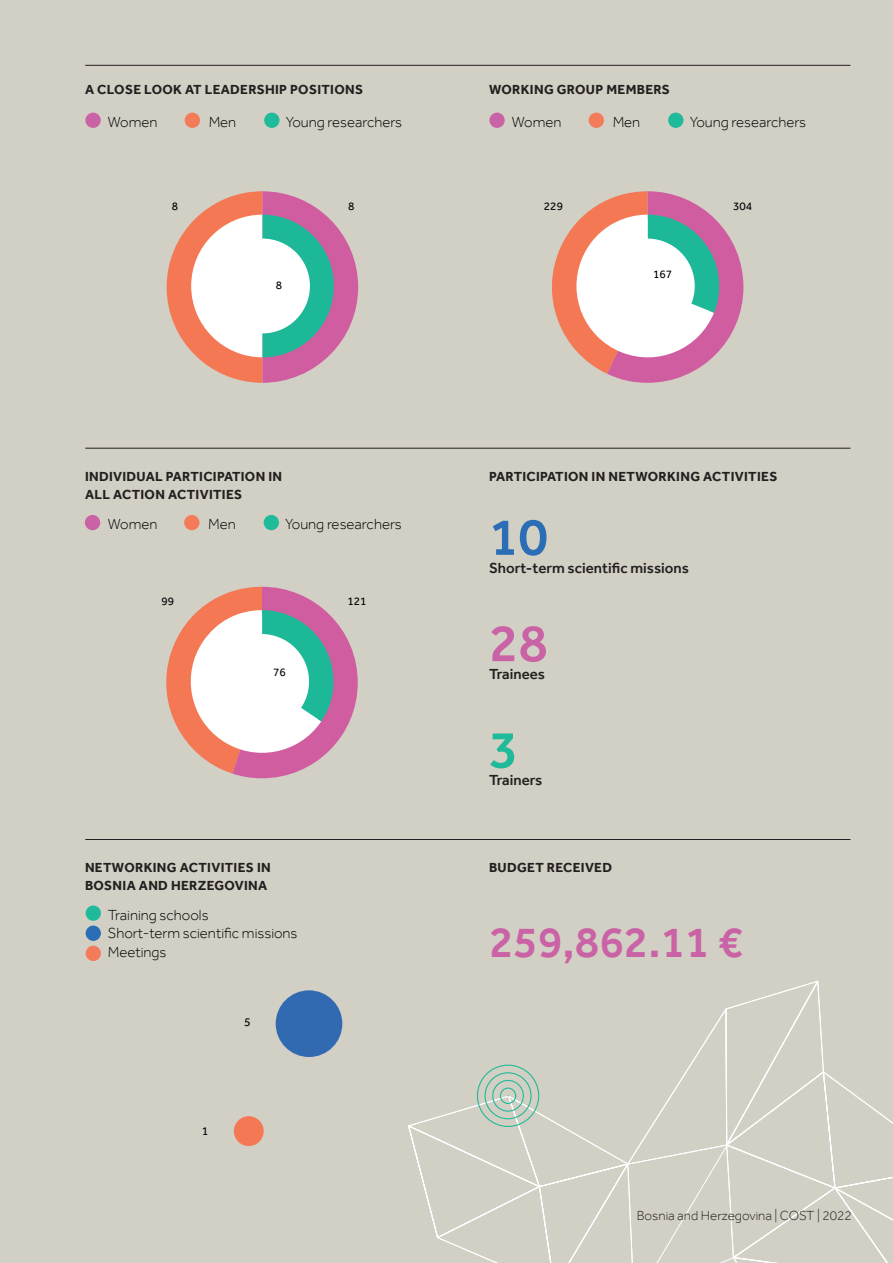
<style>
.page{position:relative;width:893px;height:1263px;background:#d2cfc4}
.page>*{position:absolute;margin:0;border:0;box-sizing:border-box;transform-origin:0 0}
.t1{font:500 54px "Effra";color:#2b6eb6}
.t2{font:500 54px "Effra";color:#ca63a6}
.t3{font:500 54px "Effra";color:#1fba9a}
.t4{font:500 45px "Effra";color:#ca63a6}
.t5{font:300 15px/18.6px "Effra";color:#000}
.t6{font:500 15px "Effra";color:#231f20}
.t7{font:700 13.5px/18px "Effra";letter-spacing:.025em;color:#231f20}
.t8{font:300 13.5px "Effra";color:#231f20}
.t9{font:12.15px "Effra";color:#000002}
.t10{font:11.7px "Effra";color:#000002}
</style>
<div class="page">
<div style="left:276px;top:990px;width:66px;height:67px;background:#326ab2;border-radius:33px"></div>
<div style="left:234px;top:1116px;width:30px;height:30px;background:#f37853;border-radius:15px"></div>
<svg style="left:166px;top:587px;width:192px;height:191px"></svg>
<div style="left:214px;top:634px;width:95px;height:95px;background:#fff;border-radius:50%"></div>
<svg style="left:551px;top:191px;width:192px;height:192px"></svg>
<div style="left:600px;top:239px;width:95px;height:94px;background:#fff;border-radius:50%"></div>
<svg style="left:167px;top:191px;width:191px;height:192px"></svg>
<div style="left:215px;top:239px;width:95px;height:94px;background:#fff;border-radius:50%"></div>
<div style="left:85px;top:515px;width:15px;height:15px;background:#ca63a6;border-radius:50%"></div>
<div style="left:184px;top:515px;width:15px;height:15px;background:#f47b59;border-radius:50%"></div>
<div style="left:264px;top:515px;width:15px;height:15px;background:#1fba9a;border-radius:50%"></div>
<div style="left:85px;top:113px;width:16px;height:15px;background:#ca63a6;border-radius:50%"></div>
<div style="left:185px;top:113px;width:15px;height:15px;background:#f47b59;border-radius:50%"></div>
<div style="left:264px;top:113px;width:15px;height:15px;background:#1fba9a;border-radius:50%"></div>
<div style="left:86px;top:905px;width:15px;height:16px;background:#1fba9a;border-radius:50%"></div>
<div style="left:86px;top:925px;width:15px;height:16px;background:#2b6eb6;border-radius:50%"></div>
<svg style="left:408px;top:980px;width:485px;height:283px"></svg>
<hr style="left:85px;top:448px;width:765px;height:1px;background:#231f20">
<hr style="left:85px;top:65px;width:765px;height:1px;background:#231f20">
<hr style="left:85px;top:839px;width:765px;height:1px;background:#231f20">
<div style="left:86px;top:946px;width:15px;height:15px;background:#f47b59;border-radius:50%"></div>
<div style="left:489px;top:113px;width:16px;height:15px;background:#ca63a6;border-radius:50%"></div>
<div style="left:589px;top:113px;width:15px;height:15px;background:#f47b59;border-radius:50%"></div>
<div style="left:668px;top:113px;width:15px;height:15px;background:#1fba9a;border-radius:50%"></div>
<p class="t7" style="left:85px;top:80px;width:280px">A CLOSE LOOK AT LEADERSHIP POSITIONS</p>
<p class="t5" style="left:108px;top:112px;width:51px">Women</p>
<p class="t5" style="left:209px;top:112px;width:29px">Men</p>
<p class="t5" style="left:286px;top:112px;width:118px">Young researchers</p>
<p class="t10" style="left:172px;top:199px;width:8px">8</p>
<p class="t10" style="left:348px;top:199px;width:8px">8</p>
<p class="t10" style="left:276px;top:278px;width:8px">8</p>
<p class="t7" style="left:489px;top:80px;width:182px">WORKING GROUP MEMBERS</p>
<p class="t5" style="left:512px;top:112px;width:51px">Women</p>
<p class="t5" style="left:613px;top:112px;width:29px">Men</p>
<p class="t5" style="left:690px;top:112px;width:118px">Young researchers</p>
<p class="t10" style="left:544px;top:199px;width:21px">229</p>
<p class="t10" style="left:733px;top:199px;width:21px">304</p>
<p class="t10" style="left:653px;top:267px;width:21px">167</p>
<p class="t7" style="left:85px;top:467px;width:199px">INDIVIDUAL PARTICIPATION IN<br>ALL ACTION ACTIVITIES</p>
<p class="t7" style="left:489px;top:467px;width:290px">PARTICIPATION IN NETWORKING ACTIVITIES</p>
<p class="t5" style="left:108px;top:515px;width:51px">Women</p>
<p class="t5" style="left:208px;top:515px;width:29px">Men</p>
<p class="t5" style="left:285px;top:515px;width:118px">Young researchers</p>
<p class="t10" style="left:161px;top:594px;width:14px">99</p>
<p class="t10" style="left:347px;top:594px;width:21px">121</p>
<p class="t10" style="left:273px;top:665px;width:14px">76</p>
<p class="t7" style="left:85px;top:858px;width:187px">NETWORKING ACTIVITIES IN<br>BOSNIA AND HERZEGOVINA</p>
<p class="t5" style="left:108px;top:905px;width:191px">Training schools<br>Short-term scientific missions</p>
<p class="t5" style="left:108px;top:942px;width:60px">Meetings</p>
<p class="t9" style="left:244px;top:1015px;width:8px">5</p>
<p class="t9" style="left:202px;top:1124px;width:8px">1</p>
<h1 class="t1" style="left:489px;top:505px;width:60px">10</h1>
<p class="t6" style="left:489px;top:559px;width:201px">Short-term scientific missions</p>
<h1 class="t2" style="left:489px;top:611px;width:60px">28</h1>
<p class="t6" style="left:489px;top:665px;width:58px">Trainees</p>
<h1 class="t3" style="left:489px;top:717px;width:31px">3</h1>
<p class="t6" style="left:489px;top:771px;width:55px">Trainers</p>
<p class="t7" style="left:489px;top:858px;width:125px">BUDGET RECEIVED</p>
<h2 class="t4" style="left:489px;top:915px;width:255px">259,862.11 €</h2>
<p class="t8" style="left:637px;top:1208px;width:217px">Bosnia and Herzegovina | COST | 2022</p>
</div>
